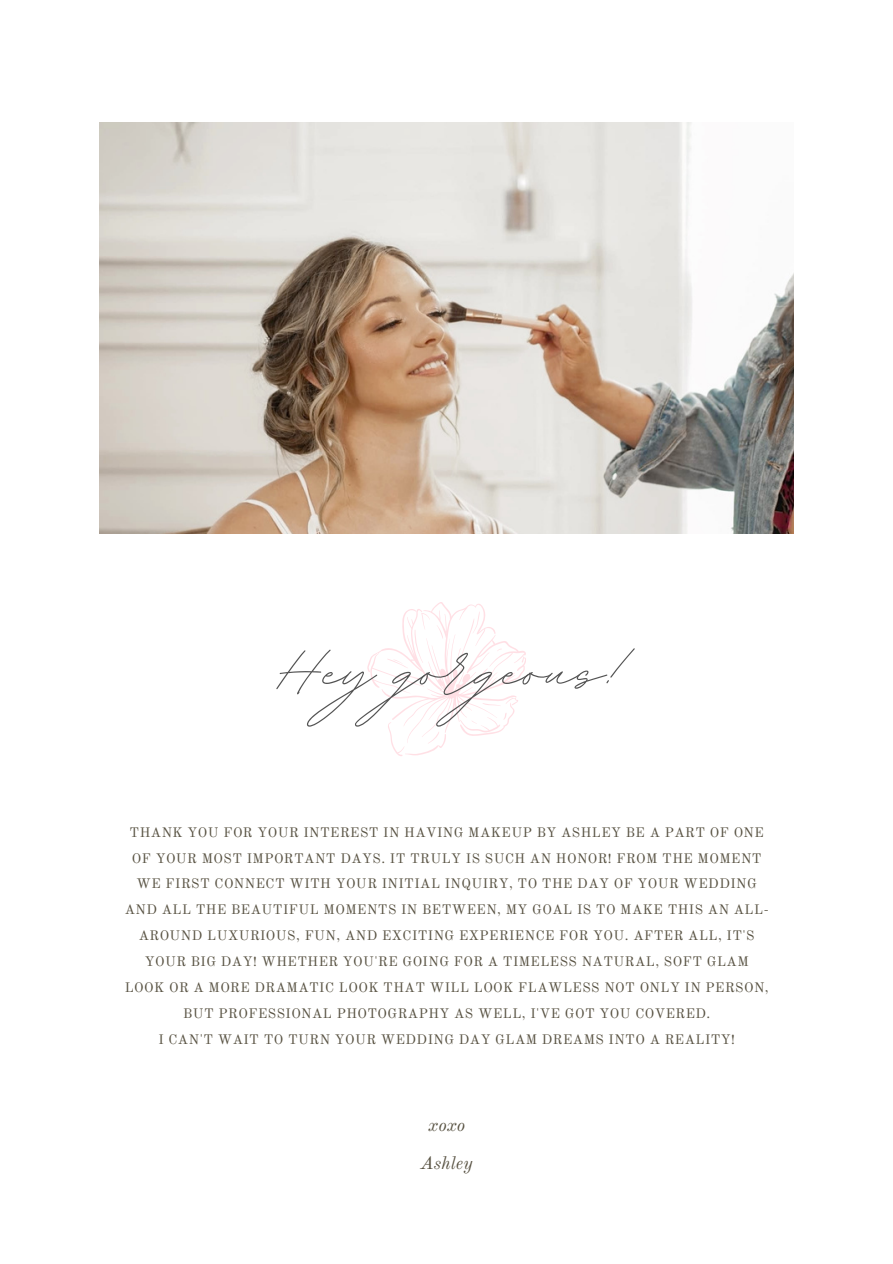
<style>
.page{position:relative;width:893px;height:1264px;background:#fff}
.page>*{position:absolute;margin:0;border:0;box-sizing:border-box;transform-origin:0 0}
.t1{font:105px "BD Script";color:#545454}
.t2{font:italic 18px "Old Standard";color:#585242}
.t3{font:13.5px/25.8px "Old Standard";letter-spacing:.035em;color:#585242;text-align:center}
</style>
<div class="page">
<img style="left:99px;top:122px;width:694px;height:412px">
<svg style="left:367px;top:602px;width:159px;height:154px"></svg>
<p class="t1" style="left:274px;top:601px;width:346px">Hey gorgeous!</p>
<p class="t3" style="left:125px;top:819px;width:645px">THANK YOU FOR YOUR INTEREST IN HAVING MAKEUP BY ASHLEY BE A PART OF ONE OF YOUR MOST IMPORTANT DAYS. IT TRULY IS SUCH AN HONOR! FROM THE MOMENT WE FIRST CONNECT WITH YOUR INITIAL INQUIRY, TO THE DAY OF YOUR WEDDING AND ALL THE BEAUTIFUL MOMENTS IN BETWEEN, MY GOAL IS TO MAKE THIS AN ALL-AROUND LUXURIOUS, FUN, AND EXCITING EXPERIENCE FOR YOU. AFTER ALL, IT'S YOUR BIG DAY! WHETHER YOU'RE GOING FOR A TIMELESS NATURAL, SOFT GLAM LOOK OR A MORE DRAMATIC LOOK THAT WILL LOOK FLAWLESS NOT ONLY IN PERSON, BUT PROFESSIONAL PHOTOGRAPHY AS WELL, I'VE GOT YOU COVERED.</p>
<p class="t3" style="left:158px;top:1026px;width:578px">I CAN'T WAIT TO TURN YOUR WEDDING DAY GLAM DREAMS INTO A REALITY!</p>
<p class="t2" style="left:428px;top:1113px;width:38px">xoxo</p>
<p class="t2" style="left:421px;top:1151px;width:53px">Ashley</p>
</div>
